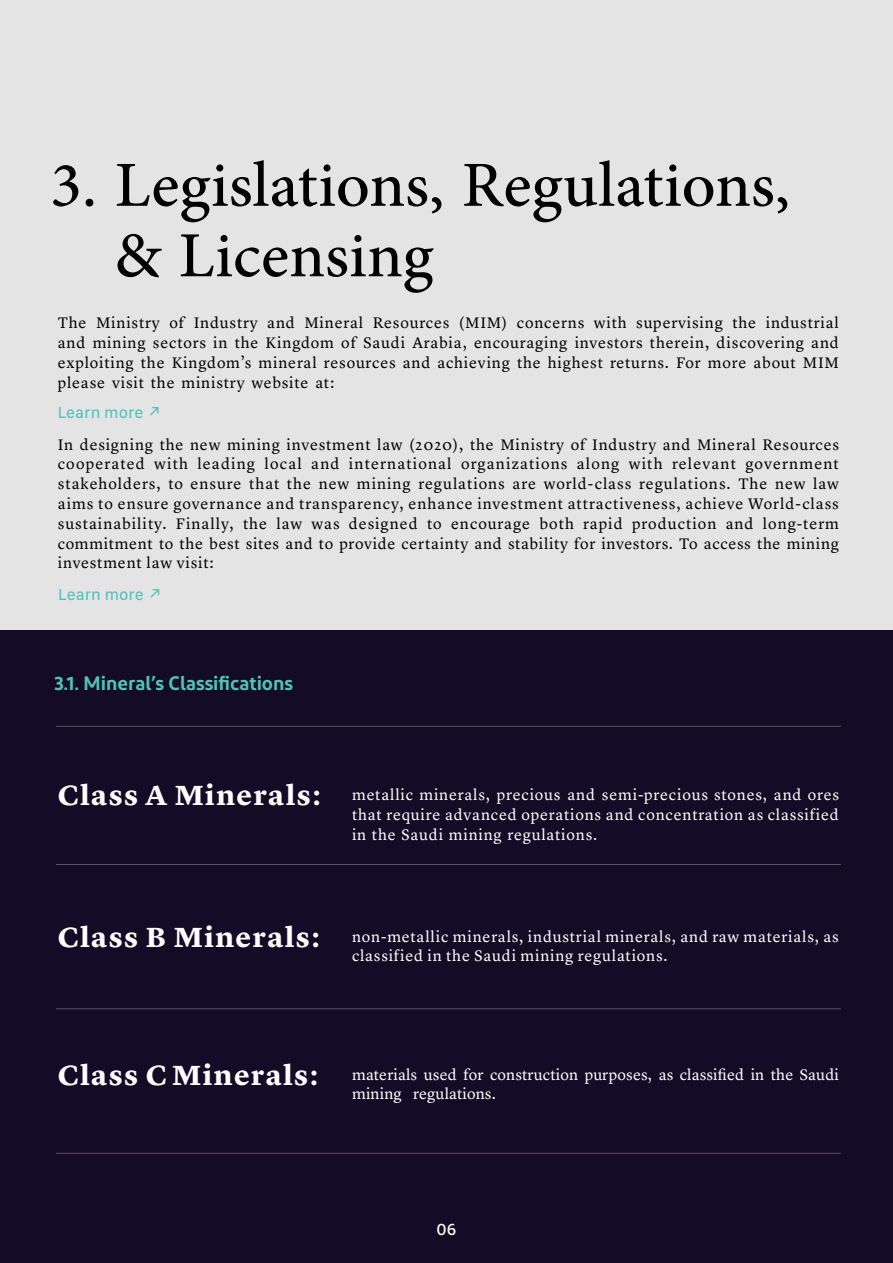
<style>
.page{position:relative;width:893px;height:1263px;background:#e4e4e4}
.page>*{position:absolute;margin:0;border:0;box-sizing:border-box;transform-origin:0 0}
.t1{font:90px/70.5px "Adobe Arabic";color:#000}
.t2{font:700 30px "Lyon Arabic Text";letter-spacing:.05em;color:#fff}
.t3{font:600 19.5px "Diodrum Arabic";color:#4fc1b9}
.t4{font:16.5px/19.8px "Lyon Arabic Text";letter-spacing:.045em;color:#000;text-align:justify}
.t5{font:16.5px/19.8px "Lyon Arabic Text";letter-spacing:.045em;color:#fff;text-align:justify}
.t6{font:16.5px/19.5px "Lyon Arabic Text";letter-spacing:.01em;color:#fff}
.t7{font:16.5px "SF Compact Text";color:#4fc1b9}
.t8{font:500 16.5px "Diodrum Arabic";color:#fff}
</style>
<div class="page">
<div style="left:0;top:631px;width:893px;height:632px;background:#140b26"></div>
<hr style="left:56px;top:864px;width:785px;height:1px;background:#9e999c">
<hr style="left:56px;top:1008px;width:785px;height:1px;background:#9e999c">
<hr style="left:56px;top:1153px;width:785px;height:1px;background:#9e999c">
<hr style="left:56px;top:726px;width:785px;height:1px;background:#9e999c">
<h1 class="t1" style="left:114px;top:139px;width:677px;text-indent:-64px">3. Legislations, Regulations, &amp; Licensing</h1>
<p class="t4" style="left:58px;top:313px;width:783px">The Ministry of Industry and Mineral Resources (MIM) concerns with supervising the industrial and mining sectors in the Kingdom of Saudi Arabia, encouraging investors therein, discovering and exploiting the Kingdom’s mineral resources and achieving the highest returns. For more about MIM please visit the ministry website at:</p>
<p class="t7" style="left:58px;top:398px;width:105px">Learn more ↗</p>
<p class="t4" style="left:58px;top:434px;width:783px">In designing the new mining investment law (2020), the Ministry of Industry and Mineral Resources cooperated with leading local and international organizations along with relevant government stakeholders, to ensure that the new mining regulations are world-class regulations. The new law aims to ensure governance and transparency, enhance investment attractiveness, achieve World-class sustainability. Finally, the law was designed to encourage both rapid production and long-term commitment to the best sites and to provide certainty and stability for investors. To access the mining investment law visit:</p>
<p class="t7" style="left:58px;top:580px;width:105px">Learn more ↗</p>
<p class="t3" style="left:54px;top:672px;width:241px">3.1. Mineral’s Classifications</p>
<h2 class="t2" style="left:58px;top:777px;width:264px">Class A Minerals:</h2>
<h2 class="t2" style="left:58px;top:919px;width:263px">Class B Minerals:</h2>
<p class="t5" style="left:352px;top:784px;width:488px">metallic minerals, precious and semi-precious stones, and ores that require advanced operations and concentration as classified in the Saudi mining regulations.</p>
<p class="t5" style="left:352px;top:926px;width:488px">non-metallic minerals, industrial minerals, and raw materials, as classified in the Saudi mining regulations.</p>
<h2 class="t2" style="left:58px;top:1056px;width:262px">Class C Minerals:</h2>
<p class="t6" style="left:352px;top:1064px;width:488px">materials used for construction purposes, as classified in the Saudi mining regulations.</p>
<p class="t8" style="left:437px;top:1219px;width:21px">06</p>
</div>
